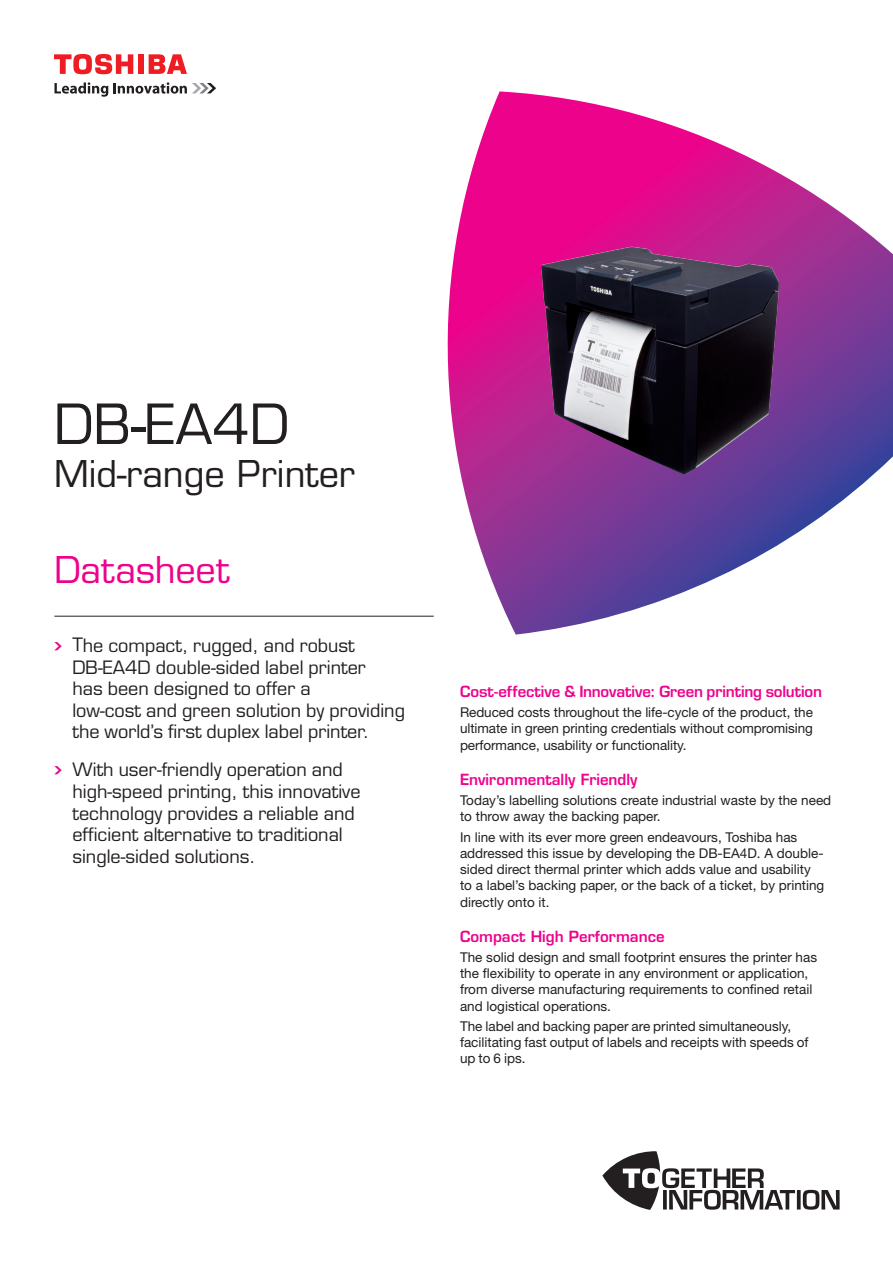
<style>
.page{position:relative;width:893px;height:1263px;background:#fff}
.page>*{position:absolute;margin:0;border:0;box-sizing:border-box;transform-origin:0 0}
.t1{font:54px "Eurostile LT Std";color:#231f20}
.t2{font:36px "Eurostile LT Std";color:#231f20}
.t3{font:36px "Eurostile LT Std";letter-spacing:-.005em;color:#ed028c}
.t4{font:18px/21.6px "Eurostile LT Std";color:#231f20}
.t5{font:600 15px "Eurostile LT Std";color:#ed028c}
.t6{font:13.5px/16.2px "Helvetica Neue LT Std";color:#231f20}
.s1{font-family:"Chevron";font-size:21px;color:#ed028c}
</style>
<div class="page">
<svg style="left:54px;top:82px;width:162px;height:15px"></svg>
<div style="left:138px;top:54px;width:6px;height:20px;background:#ee1d23"></div>
<svg style="left:149px;top:54px;width:38px;height:20px"></svg>
<svg style="left:54px;top:54px;width:79px;height:20px"></svg>
<hr style="left:54px;top:616px;width:380px;height:1px;background:#231f20">
<svg style="left:602px;top:1151px;width:238px;height:59px"></svg>
<svg style="left:423px;top:91px;width:470px;height:544px"></svg>
<img style="left:541px;top:247px;width:238px;height:228px">
<h1 class="t1" style="left:54px;top:392px;width:237px">DB-EA4D</h1>
<h2 class="t2" style="left:54px;top:452px;width:302px">Mid-range Printer</h2>
<h2 class="t3" style="left:54px;top:548px;width:177px">Datasheet</h2>
<h3 class="t4" style="left:72px;top:635px;width:334px;text-indent:-18px"><span class="s1">•</span> The compact, rugged, and robust DB-EA4D double-sided label printer<br>has been designed to offer a<br>low-cost and green solution by providing the world’s first duplex label printer.</h3>
<h3 class="t4" style="left:72px;top:759px;width:290px;text-indent:-18px"><span class="s1">•</span> With user-friendly operation and high-speed printing, this innovative technology provides a reliable and efficient alternative to traditional single-sided solutions.</h3>
<p class="t5" style="left:460px;top:682px;width:364px">Cost-effective &amp; Innovative: Green printing solution</p>
<p class="t6" style="left:460px;top:704px;width:354px;text-align:justify">Reduced costs throughout the life-cycle of the product, the ultimate in green printing credentials without compromising performance, usability or functionality.</p>
<p class="t5" style="left:460px;top:770px;width:179px">Environmentally Friendly</p>
<p class="t6" style="left:460px;top:792px;width:373px">Today’s labelling solutions create industrial waste by the need to throw away the backing paper.</p>
<p class="t6" style="left:460px;top:829px;width:366px">In line with its ever more green endeavours, Toshiba has addressed this issue by developing the DB-EA4D. A double&shy;sided direct thermal printer which adds value and usability to a label’s backing paper, or the back of a ticket, by printing directly onto it.</p>
<p class="t5" style="left:460px;top:927px;width:206px">Compact High Performance</p>
<p class="t6" style="left:460px;top:949px;width:359px">The solid design and small footprint ensures the printer has the flexibility to operate in any environment or application, from diverse manufacturing requirements to confined retail and logistical operations.</p>
<p class="t6" style="left:460px;top:1018px;width:350px">The label and backing paper are printed simultaneously, facilitating fast output of labels and receipts with speeds of up to 6 ips.</p>
</div>
